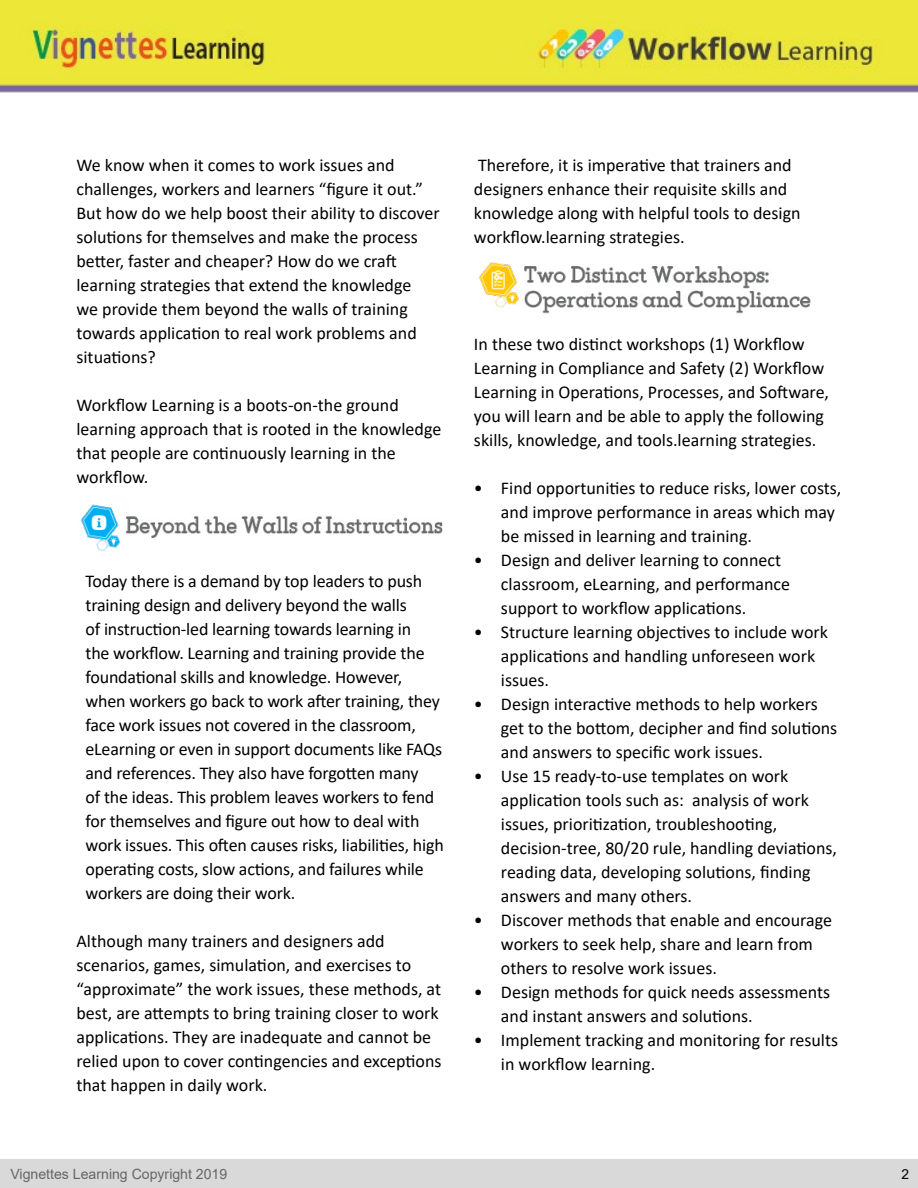
<style>
.page{position:relative;width:918px;height:1188px;background:#fff}
.page>*{position:absolute;margin:0;border:0;box-sizing:border-box;transform-origin:0 0}
.t1{font:18px/24px "Calibri";color:#000}
.t2{font:14.1px "Arial";color:#676565}
.t3{font:13.8px "Arial";color:#666}
.t4{font:13.8px "Arial";color:#000}
</style>
<div class="page">
<div style="left:0;top:1160px;width:918px;height:28px;background:#d9d9d9"></div>
<img style="left:0;top:0;width:918px;height:93px">
<img style="left:80px;top:504px;width:363px;height:47px">
<img style="left:478px;top:262px;width:333px;height:52px">
<p class="t1" style="left:76px;top:153px;width:365px">We know when it comes to work issues and challenges, workers and learners “figure it out.” But how do we help boost their ability to discover solutions for themselves and make the process better, faster and cheaper? How do we craft learning strategies that extend the knowledge<br>we provide them beyond the walls of training towards application to real work problems and situations?</p>
<p class="t1" style="left:76px;top:393px;width:366px">Workflow Learning is a boots-on-the ground learning approach that is rooted in the knowledge that people are continuously learning in the workflow.</p>
<p class="t1" style="left:86px;top:569px;width:360px">Today there is a demand by top leaders to push training design and delivery beyond the walls<br>of instruction-led learning towards learning in<br>the workflow. Learning and training provide the foundational skills and knowledge. However, when workers go back to work after training, they face work issues not covered in the classroom, eLearning or even in support documents like FAQs and references. They also have forgotten many<br>of the ideas. This problem leaves workers to fend for themselves and figure out how to deal with work issues. This often causes risks, liabilities, high operating costs, slow actions, and failures while workers are doing their work.</p>
<p class="t1" style="left:76px;top:929px;width:367px">Although many trainers and designers add scenarios, games, simulation, and exercises to “approximate” the work issues, these methods, at best, are attempts to bring training closer to work applications. They are inadequate and cannot be relied upon to cover contingencies and exceptions that happen in daily work.</p>
<p class="t1" style="left:474px;top:152px;width:328px">Therefore, it is imperative that trainers and designers enhance their requisite skills and knowledge along with helpful tools to design workflow.learning strategies.</p>
<p class="t1" style="left:474px;top:332px;width:357px">In these two distinct workshops (1) Workflow Learning in Compliance and Safety (2) Workflow Learning in Operations, Processes, and Software, you will learn and be able to apply the following skills, knowledge, and tools.learning strategies.</p>
<p class="t1" style="left:501px;top:476px;width:342px;text-indent:-27px">• Find opportunities to reduce risks, lower costs, and improve performance in areas which may be missed in learning and training.</p>
<p class="t1" style="left:501px;top:548px;width:291px;text-indent:-27px">• Design and deliver learning to connect classroom, eLearning, and performance support to workflow applications.</p>
<p class="t1" style="left:501px;top:620px;width:328px;text-indent:-27px">• Structure learning objectives to include work applications and handling unforeseen work issues.</p>
<p class="t1" style="left:501px;top:691px;width:338px;text-indent:-27px">• Design interactive methods to help workers get to the bottom, decipher and find solutions and answers to specific work issues.</p>
<p class="t1" style="left:501px;top:763px;width:338px;text-indent:-27px">• Use 15 ready-to-use templates on work application tools such as: analysis of work issues, prioritization, troubleshooting, decision-tree, 80/20 rule, handling deviations, reading data, developing solutions, finding answers and many others.</p>
<p class="t1" style="left:501px;top:907px;width:333px;text-indent:-27px">• Discover methods that enable and encourage workers to seek help, share and learn from others to resolve work issues.</p>
<p class="t1" style="left:501px;top:979px;width:331px;text-indent:-27px">• Design methods for quick needs assessments and instant answers and solutions.</p>
<p class="t1" style="left:501px;top:1027px;width:339px;text-indent:-27px">• Implement tracking and monitoring for results in workflow learning.</p>
<p class="t2" style="left:10px;top:1164px;width:218px">Vignettes Learning Copyright 2019</p>
<p class="t3" style="left:79px;top:1164px;width:144px">earning Copyright 2015</p>
<p class="t4" style="left:902px;top:1164px;width:9px">2</p>
</div>
